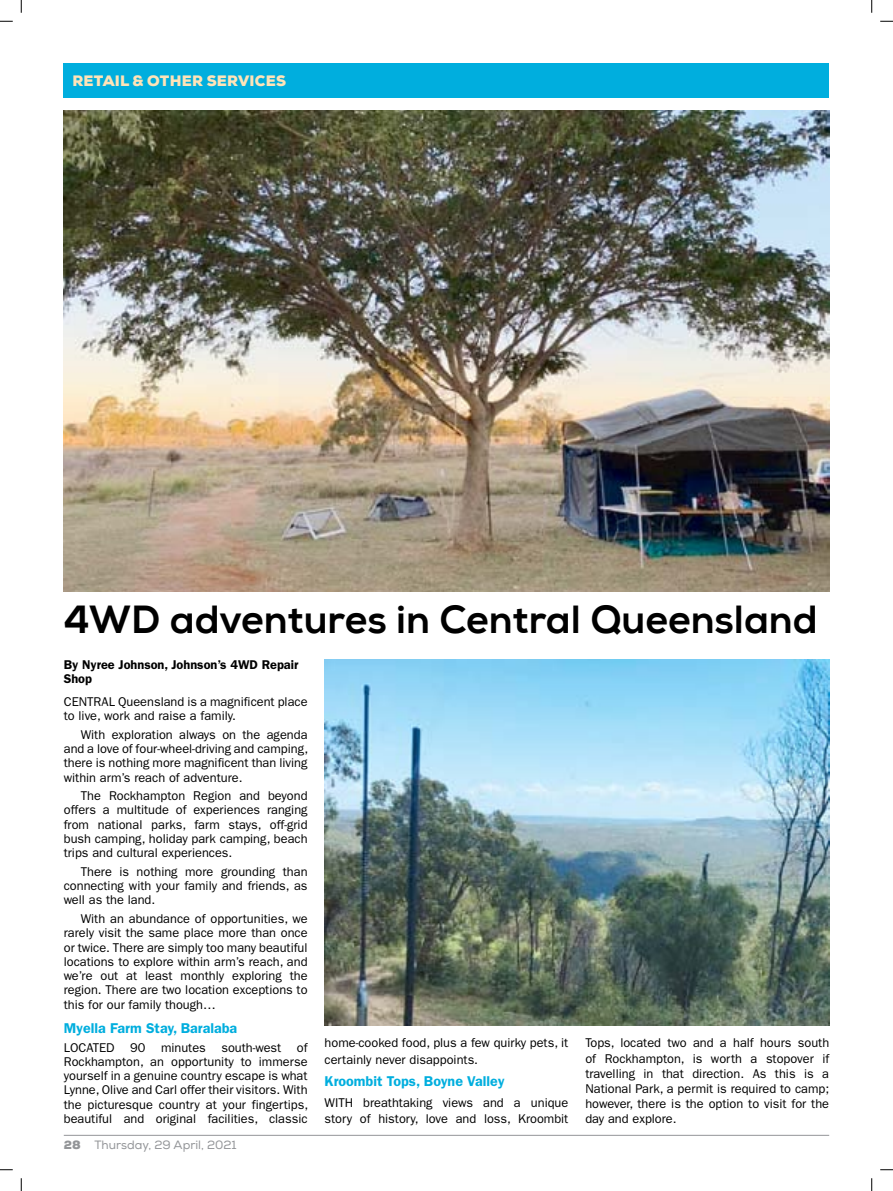
<style>
.page{position:relative;width:893px;height:1191px;background:#fff}
.page>*{position:absolute;margin:0;border:0;box-sizing:border-box;transform-origin:0 0}
.t1{font:39px "Nexa X Bold";color:#000}
.t2{font:900 15px "Nexa";letter-spacing:.015em;color:#ffe4b8}
.t3{font:600 14.25px "Franklin Gothic";color:#00aede}
.t4{font:12.75px/14.2px "Franklin Gothic";color:#000;text-align:justify}
.t5{font:600 12.75px/14.2px "Franklin Gothic";color:#000}
.t6{font:12px "Nexa";color:#939598}
.s1{font-weight:900}
</style>
<div class="page">
<img style="left:64px;top:111px;width:765px;height:480px">
<img style="left:325px;top:659px;width:504px;height:366px">
<svg style="left:0;top:21px;width:13px;height:1px"></svg>
<svg style="left:21px;top:0;width:1px;height:13px"></svg>
<svg style="left:871px;top:0;width:1px;height:13px"></svg>
<svg style="left:880px;top:21px;width:13px;height:1px"></svg>
<svg style="left:880px;top:1169px;width:13px;height:1px"></svg>
<svg style="left:871px;top:1178px;width:1px;height:13px"></svg>
<svg style="left:21px;top:1178px;width:1px;height:13px"></svg>
<svg style="left:0;top:1169px;width:13px;height:1px"></svg>
<div style="left:64px;top:64px;width:765px;height:34px;background:#00aede"></div>
<hr style="left:64px;top:1135px;width:765px;height:1px;background:#939598">
<p class="t2" style="left:72px;top:71px;width:215px">RETAIL &amp; OTHER SERVICES</p>
<h1 class="t1" style="left:64px;top:595px;width:755px">4WD adventures in Central Queensland</h1>
<p class="t5" style="left:64px;top:657px;width:236px">By Nyree Johnson, Johnson’s 4WD Repair<br>Shop</p>
<p class="t4" style="left:64px;top:694px;width:245px">Central Queensland is a magnificent place to live, work and raise a family.</p>
<p class="t4" style="left:64px;top:727px;width:246px;text-indent:17px">With exploration always on the agenda and a love of four-wheel-driving and camping, there is nothing more magnificent than living within arm’s reach of adventure.</p>
<p class="t4" style="left:64px;top:789px;width:245px;text-indent:17px">The Rockhampton Region and beyond offers a multitude of experiences ranging from national parks, farm stays, off-grid bush camping, holiday park camping, beach trips and cultural experiences.</p>
<p class="t4" style="left:64px;top:864px;width:245px;text-indent:17px">There is nothing more grounding than connecting with your family and friends, as well as the land.</p>
<p class="t4" style="left:64px;top:911px;width:245px;text-indent:17px">With an abundance of opportunities, we rarely visit the same place more than once or twice. There are simply too many beautiful locations to explore within arm’s reach, and we’re out at least monthly exploring the region. There are two location exceptions to this for our family though…</p>
<p class="t3" style="left:64px;top:1019px;width:175px">Myella Farm Stay, Baralaba</p>
<p class="t4" style="left:64px;top:1040px;width:246px">Located 90 minutes south-west of Rockhampton, an opportunity to immerse yourself in a genuine country escape is what Lynne, Olive and Carl offer their visitors. With the picturesque country at your fingertips, beautiful and original facilities, classic</p>
<p class="t4" style="left:325px;top:1035px;width:245px;line-height:16.4px">home-cooked food, plus a few quirky pets, it certainly never disappoints.</p>
<p class="t4" style="left:585px;top:1035px;width:245px;line-height:15.1px">Tops, located two and a half hours south of Rockhampton, is worth a stopover if travelling in that direction. As this is a National Park, a permit is required to camp; however, there is the option to visit for the day and explore.</p>
<p class="t3" style="left:325px;top:1072px;width:181px">Kroombit Tops, Boyne Valley</p>
<p class="t4" style="left:325px;top:1094px;width:245px;line-height:16.4px">With breathtaking views and a unique story of history, love and loss, Kroombit</p>
<p class="t6" style="left:64px;top:1137px;width:174px"><span class="s1">28</span> Thursday, 29 April, 2021</p>
</div>
